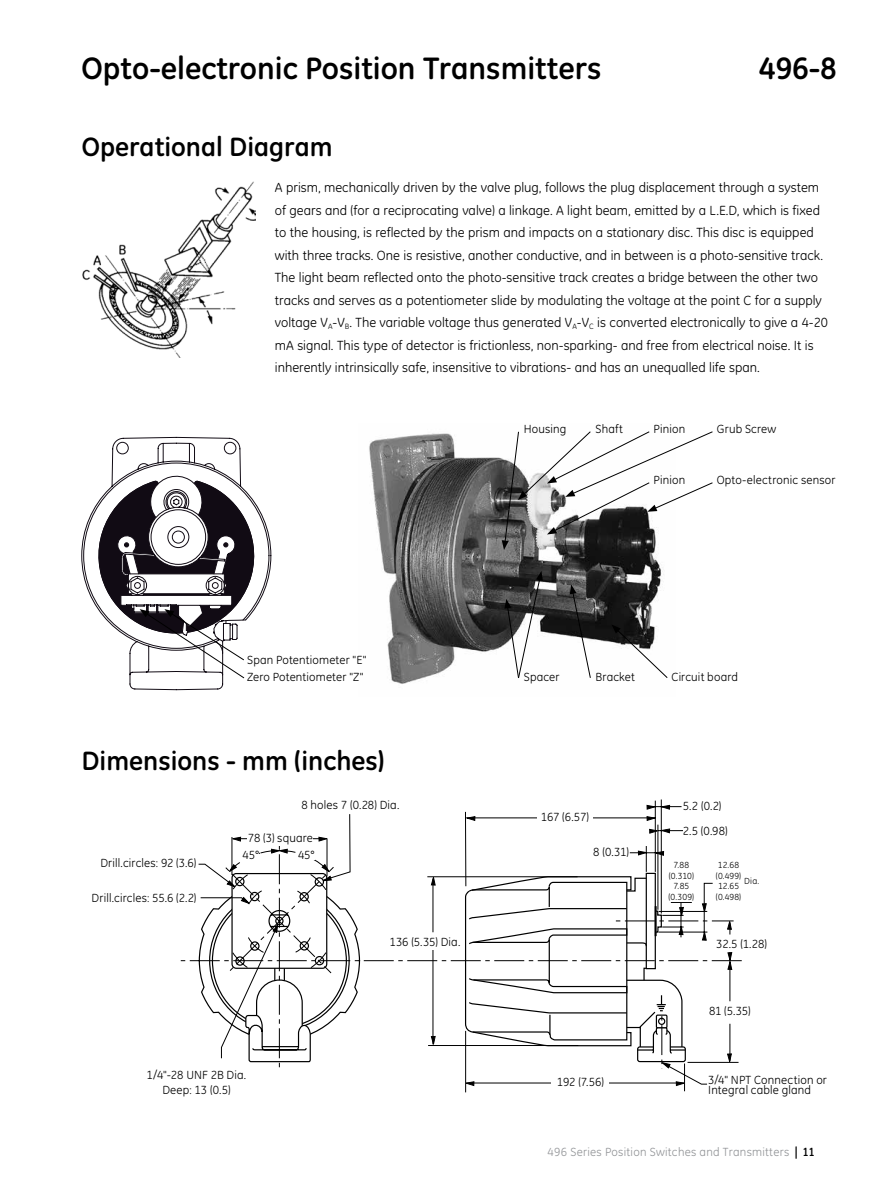
<style>
.page{position:relative;width:891px;height:1188px;background:#fff}
.page>*{position:absolute;margin:0;border:0;box-sizing:border-box;transform-origin:0 0}
.t1{font:700 31.5px "GE Inspira";color:#000}
.t2{font:700 27px "GE Inspira";color:#000}
.t3{font:13.5px/22.5px "GE Inspira";color:#000}
.t4{font:12px/15px "GE Inspira";letter-spacing:.01em;color:#000}
.t5{font:12px "GE Inspira";letter-spacing:.02em;color:#939598}
.t6{font:9px/10.5px "GE Inspira";letter-spacing:.01em;color:#000;text-align:center}
.s1{font-family:"GE Inspira Cond CE";font-weight:700;color:#000}
</style>
<div class="page">
<img style="left:82px;top:182px;width:174px;height:175px">
<img style="left:369px;top:433px;width:295px;height:251px">
<svg style="left:81px;top:437px;width:190px;height:253px"></svg>
<svg style="left:90px;top:472px;width:169px;height:207px"></svg>
<svg style="left:502px;top:431px;width:211px;height:119px"></svg>
<svg style="left:504px;top:571px;width:39px;height:108px"></svg>
<svg style="left:570px;top:584px;width:21px;height:95px"></svg>
<svg style="left:611px;top:624px;width:57px;height:55px"></svg>
<svg style="left:180px;top:800px;width:562px;height:293px"></svg>
<div style="left:289px;top:796px;width:123px;height:17px;background:#fff"></div>
<div style="left:248px;top:828px;width:65px;height:18px;background:#fff"></div>
<div style="left:81px;top:855px;width:115px;height:16px;background:#fff"></div>
<div style="left:81px;top:889px;width:115px;height:16px;background:#fff"></div>
<div style="left:135px;top:1064px;width:123px;height:35px;background:#fff"></div>
<div style="left:537px;top:808px;width:56px;height:17px;background:#fff"></div>
<div style="left:683px;top:797px;width:46px;height:16px;background:#fff"></div>
<div style="left:683px;top:822px;width:46px;height:16px;background:#fff"></div>
<div style="left:583px;top:843px;width:46px;height:17px;background:#fff"></div>
<div style="left:386px;top:933px;width:78px;height:17px;background:#fff"></div>
<div style="left:666px;top:859px;width:31px;height:43px;background:#fff"></div>
<div style="left:713px;top:859px;width:31px;height:43px;background:#fff"></div>
<div style="left:713px;top:935px;width:57px;height:16px;background:#fff"></div>
<div style="left:701px;top:1002px;width:58px;height:17px;background:#fff"></div>
<div style="left:552px;top:1073px;width:57px;height:17px;background:#fff"></div>
<div style="left:708px;top:1070px;width:138px;height:29px;background:#fff"></div>
<div style="left:243px;top:850px;width:16px;height:9px;background:#fff"></div>
<div style="left:298px;top:850px;width:17px;height:9px;background:#fff"></div>
<h1 class="t1" style="left:81px;top:48px;width:522px">Opto-electronic Position Transmitters</h1>
<h1 class="t1" style="left:759px;top:48px;width:80px">496-8</h1>
<h2 class="t2" style="left:81px;top:130px;width:253px">Operational Diagram</h2>
<p class="t3" style="left:275px;top:176px;width:555px">A prism, mechanically driven by the valve plug, follows the plug displacement through a system of gears and (for a reciprocating valve) a linkage. A light beam, emitted by a L.E.D, which is fixed to the housing, is reflected by the prism and impacts on a stationary disc. This disc is equipped with three tracks. One is resistive, another conductive, and in between is a photo-sensitive track.<br>The light beam reflected onto the photo-sensitive track creates a bridge between the other two tracks and serves as a potentiometer slide by modulating the voltage at the point C for a supply voltage V<sub>A</sub>-V<sub>B</sub>. The variable voltage thus generated V<sub>A</sub>-V<sub>C</sub> is converted electronically to give a 4-20 mA signal. This type of detector is frictionless, non-sparking- and free from electrical noise. It is inherently intrinsically safe, insensitive to vibrations- and has an unequalled life span.</p>
<p class="t4" style="left:524px;top:422px;width:44px">Housing</p>
<p class="t4" style="left:595px;top:422px;width:29px">Shaft</p>
<p class="t4" style="left:654px;top:422px;width:33px">Pinion</p>
<p class="t4" style="left:717px;top:422px;width:61px">Grub Screw</p>
<p class="t4" style="left:654px;top:473px;width:33px">Pinion</p>
<p class="t4" style="left:717px;top:473px;width:120px">Opto-electronic sensor</p>
<p class="t4" style="left:247px;top:653px;width:121px">Span Potentiometer "E"</p>
<p class="t4" style="left:247px;top:669px;width:118px">Zero Potentiometer "Z"</p>
<h2 class="t2" style="left:81px;top:743px;width:305px">Dimensions - mm (inches)</h2>
<p class="t4" style="left:100px;top:856px;width:98px">Drill.circles: 92 (3.6)</p>
<p class="t4" style="left:92px;top:890px;width:106px">Drill.circles: 55.6 (2.2)</p>
<p class="t4" style="left:301px;top:798px;width:100px">8 holes 7 (0.28) Dia.</p>
<p class="t4" style="left:248px;top:830px;width:67px">78 (3) square</p>
<p class="t4" style="left:243px;top:848px;width:18px">45°</p>
<p class="t4" style="left:298px;top:848px;width:18px">45°</p>
<p class="t4" style="left:390px;top:934px;width:72px">136 (5.35) Dia.</p>
<p class="t4" style="left:147px;top:1067px;width:101px;text-align:center">1/4"-28 UNF 2B Dia.<br>Deep: 13 (0.5)</p>
<p class="t4" style="left:524px;top:669px;width:37px">Spacer</p>
<p class="t4" style="left:595px;top:669px;width:41px">Bracket</p>
<p class="t4" style="left:672px;top:669px;width:68px">Circuit board</p>
<p class="t4" style="left:541px;top:809px;width:50px">167 (6.57)</p>
<p class="t4" style="left:683px;top:793px;width:46px;line-height:25px">5.2 (0.2)<br>2.5 (0.98)</p>
<p class="t4" style="left:593px;top:844px;width:37px">8 (0.31)</p>
<p class="t6" style="left:669px;top:860px;width:27px">7.88 (0.310)<br>7.85 (0.309)</p>
<p class="t6" style="left:716px;top:860px;width:27px;text-align:left">12.68 (0.499)<br>12.65 (0.498)</p>
<p class="t6" style="left:744px;top:876px;width:17px">Dia.</p>
<p class="t4" style="left:716px;top:936px;width:52px">32.5 (1.28)</p>
<p class="t4" style="left:709px;top:1004px;width:43px">81 (5.35)</p>
<p class="t4" style="left:557px;top:1075px;width:49px">192 (7.56)</p>
<p class="t4" style="left:708px;top:1075px;width:120px;line-height:10.5px">3/4" NPT Connection or<br>Integral cable gland</p>
<p class="t5" style="left:548px;top:1145px;width:268px">496 Series Position Switches and Transmitters <span class="s1">| 11</span></p>
</div>
